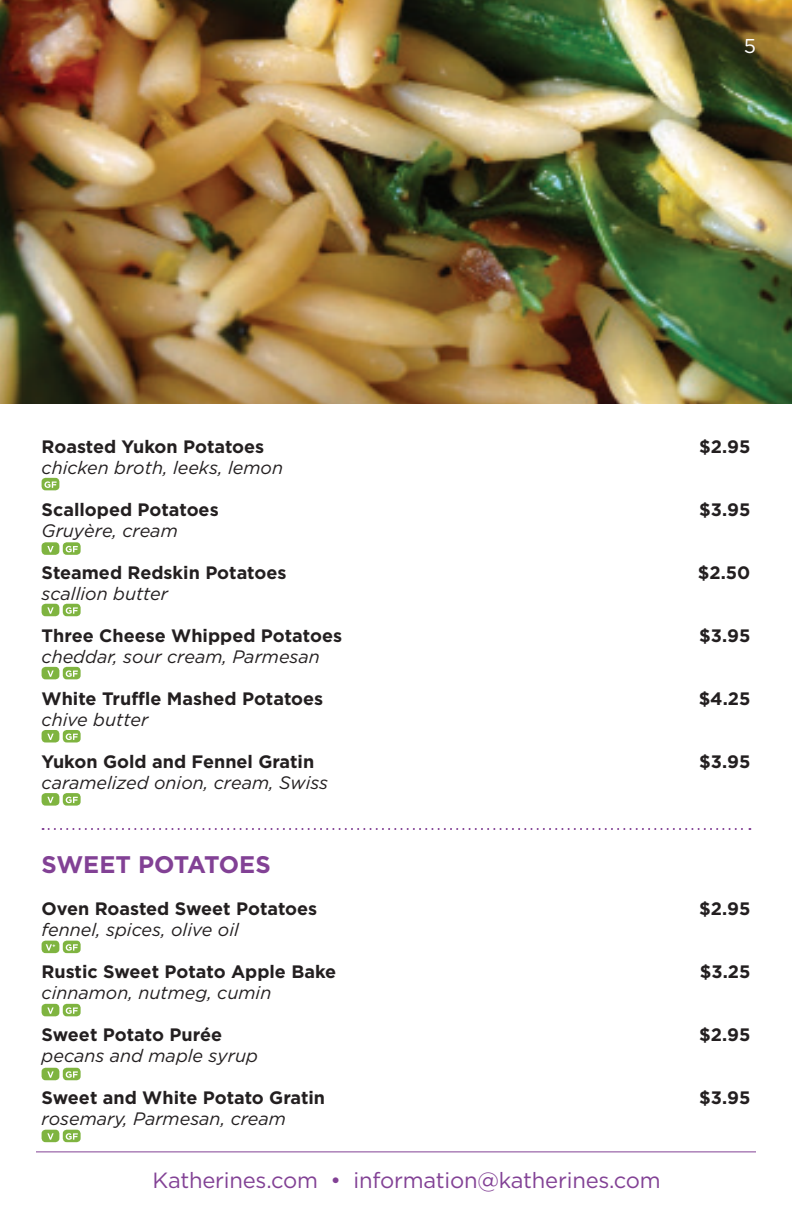
<style>
.page{position:relative;width:792px;height:1224px;background:#fff}
.page>*{position:absolute;margin:0;border:0;box-sizing:border-box;transform-origin:0 0}
.t1{font:700 24px "Gotham HTF";color:#824195}
.t2{font:22px "Gotham HTF";letter-spacing:-.01em;color:#824195}
.t3{font:20px "Gotham HTF";color:#fff}
.t4{font:700 18px "Gotham HTF";color:#231f20}
.t5{font:italic 18px "Gotham HTF";color:#231f20}
</style>
<div class="page">
<img style="left:0;top:0;width:792px;height:403px">
<hr style="left:36px;top:1152px;width:720px;height:1px;background:#824195">
<svg style="left:43px;top:828px;width:707px;height:2px"></svg>
<div style="left:42px;top:542px;width:17px;height:13px;background:#7fb440;border-radius:4px"></div>
<svg style="left:47px;top:546px;width:7px;height:6px"></svg>
<div style="left:42px;top:604px;width:17px;height:12px;background:#7fb440;border-radius:4px"></div>
<svg style="left:47px;top:607px;width:7px;height:7px"></svg>
<div style="left:42px;top:667px;width:17px;height:12px;background:#7fb440;border-radius:4px"></div>
<svg style="left:47px;top:671px;width:7px;height:6px"></svg>
<div style="left:42px;top:730px;width:17px;height:12px;background:#7fb440;border-radius:4px"></div>
<svg style="left:47px;top:734px;width:7px;height:6px"></svg>
<div style="left:42px;top:793px;width:17px;height:13px;background:#7fb440;border-radius:4px"></div>
<svg style="left:47px;top:797px;width:7px;height:6px"></svg>
<div style="left:42px;top:1004px;width:17px;height:12px;background:#7fb440;border-radius:4px"></div>
<svg style="left:47px;top:1008px;width:7px;height:6px"></svg>
<div style="left:42px;top:1068px;width:17px;height:12px;background:#7fb440;border-radius:4px"></div>
<svg style="left:47px;top:1071px;width:7px;height:7px"></svg>
<div style="left:42px;top:1130px;width:17px;height:12px;background:#7fb440;border-radius:4px"></div>
<svg style="left:47px;top:1133px;width:7px;height:7px"></svg>
<div style="left:63px;top:542px;width:18px;height:13px;background:#7fb440;border-radius:4px"></div>
<svg style="left:66px;top:546px;width:12px;height:6px"></svg>
<div style="left:63px;top:604px;width:18px;height:12px;background:#7fb440;border-radius:4px"></div>
<svg style="left:66px;top:607px;width:12px;height:7px"></svg>
<div style="left:63px;top:667px;width:18px;height:12px;background:#7fb440;border-radius:4px"></div>
<svg style="left:66px;top:670px;width:12px;height:7px"></svg>
<div style="left:63px;top:730px;width:18px;height:12px;background:#7fb440;border-radius:4px"></div>
<svg style="left:66px;top:734px;width:12px;height:6px"></svg>
<div style="left:63px;top:793px;width:18px;height:13px;background:#7fb440;border-radius:4px"></div>
<svg style="left:66px;top:797px;width:12px;height:6px"></svg>
<div style="left:63px;top:1004px;width:18px;height:12px;background:#7fb440;border-radius:4px"></div>
<svg style="left:66px;top:1007px;width:12px;height:7px"></svg>
<div style="left:63px;top:1068px;width:18px;height:12px;background:#7fb440;border-radius:4px"></div>
<svg style="left:66px;top:1071px;width:12px;height:7px"></svg>
<div style="left:63px;top:1130px;width:18px;height:12px;background:#7fb440;border-radius:4px"></div>
<svg style="left:66px;top:1133px;width:12px;height:7px"></svg>
<div style="left:42px;top:478px;width:17px;height:12px;background:#7fb440;border-radius:4px"></div>
<svg style="left:44px;top:481px;width:13px;height:7px"></svg>
<div style="left:42px;top:941px;width:17px;height:12px;background:#7fb440;border-radius:4px"></div>
<svg style="left:46px;top:944px;width:9px;height:7px"></svg>
<div style="left:63px;top:941px;width:18px;height:12px;background:#7fb440;border-radius:4px"></div>
<svg style="left:66px;top:944px;width:12px;height:7px"></svg>
<p class="t3" style="left:744px;top:34px;width:14px">5</p>
<p class="t4" style="left:42px;top:436px;width:224px">Roasted Yukon Potatoes</p>
<p class="t4" style="left:699px;top:436px;width:53px">$2.95</p>
<p class="t5" style="left:42px;top:458px;width:243px">chicken broth, leeks, lemon</p>
<p class="t4" style="left:42px;top:499px;width:179px">Scalloped Potatoes</p>
<p class="t4" style="left:699px;top:499px;width:53px">$3.95</p>
<p class="t5" style="left:42px;top:521px;width:138px">Gruyère, cream</p>
<p class="t4" style="left:42px;top:562px;width:246px">Steamed Redskin Potatoes</p>
<p class="t4" style="left:698px;top:562px;width:54px">$2.50</p>
<p class="t5" style="left:42px;top:584px;width:128px">scallion butter</p>
<p class="t4" style="left:42px;top:625px;width:302px">Three Cheese Whipped Potatoes</p>
<p class="t4" style="left:699px;top:625px;width:53px">$3.95</p>
<p class="t5" style="left:42px;top:647px;width:280px">cheddar, sour cream, Parmesan</p>
<p class="t4" style="left:42px;top:688px;width:283px">White Truffle Mashed Potatoes</p>
<p class="t4" style="left:699px;top:688px;width:53px">$4.25</p>
<p class="t5" style="left:42px;top:710px;width:108px">chive butter</p>
<p class="t4" style="left:42px;top:751px;width:274px">Yukon Gold and Fennel Gratin</p>
<p class="t4" style="left:699px;top:751px;width:53px">$3.95</p>
<p class="t5" style="left:42px;top:773px;width:288px">caramelized onion, cream, Swiss</p>
<p class="t1" style="left:42px;top:851px;width:231px">SWEET POTATOES</p>
<p class="t4" style="left:42px;top:898px;width:277px">Oven Roasted Sweet Potatoes</p>
<p class="t4" style="left:699px;top:898px;width:53px">$2.95</p>
<p class="t5" style="left:42px;top:920px;width:199px">fennel, spices, olive oil</p>
<p class="t4" style="left:42px;top:961px;width:296px">Rustic Sweet Potato Apple Bake</p>
<p class="t4" style="left:700px;top:961px;width:52px">$3.25</p>
<p class="t5" style="left:42px;top:983px;width:231px">cinnamon, nutmeg, cumin</p>
<p class="t4" style="left:42px;top:1024px;width:182px">Sweet Potato Purée</p>
<p class="t4" style="left:699px;top:1024px;width:53px">$2.95</p>
<p class="t5" style="left:42px;top:1046px;width:218px">pecans and maple syrup</p>
<p class="t4" style="left:42px;top:1087px;width:285px">Sweet and White Potato Gratin</p>
<p class="t4" style="left:699px;top:1087px;width:53px">$3.95</p>
<p class="t5" style="left:42px;top:1109px;width:246px">rosemary, Parmesan, cream</p>
<p class="t2" style="left:153px;top:1168px;width:510px">Katherines.com • information@katherines.com</p>
</div>
